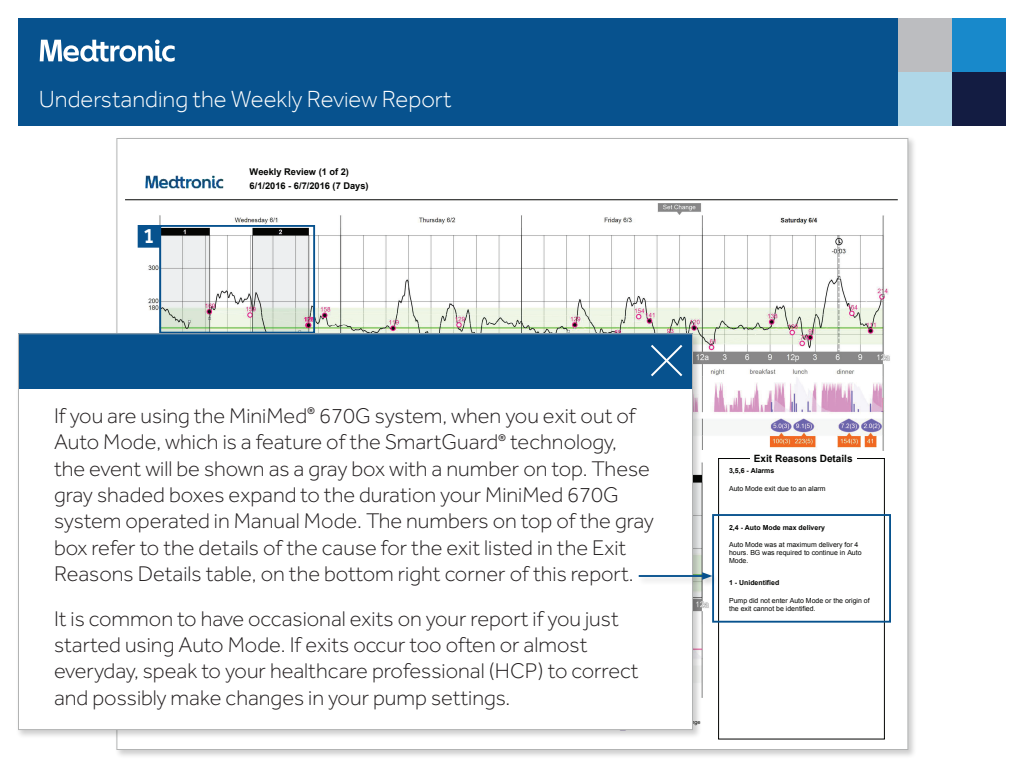
<style>
.page{position:relative;width:1024px;height:768px;background:#fff}
.page>*{position:absolute;margin:0;border:0;box-sizing:border-box;transform-origin:0 0}
.t1{font:300 24px "Effra";color:#fff}
.t2{font:500 22.2px "Effra";color:#fff;scale:.95 1}
.t3{font:300 22px/26.4px "Effra";color:#231f20}
.t4{font:700 10px "Arial";color:#040503}
.t5{font:700 9.3px/14.1px "Arial";color:#040503}
.t6{font:7px/8px "Arial";color:#040503}
.t7{font:700 7px "Arial";color:#040503}
</style>
<div class="page">
<div style="left:18px;top:18px;width:880px;height:108px;background:#07528e"></div>
<svg style="left:40px;top:40px;width:135px;height:22px"></svg>
<div style="left:898px;top:18px;width:54px;height:54px;background:#bcbdc0"></div>
<div style="left:952px;top:18px;width:54px;height:54px;background:#1889cb"></div>
<div style="left:898px;top:72px;width:54px;height:54px;background:#afd7e8"></div>
<div style="left:952px;top:72px;width:54px;height:54px;background:#131c42"></div>
<div style="left:114px;top:136px;width:803px;height:622px;background:#040503;opacity:.2"></div>
<div style="left:116px;top:138px;width:792px;height:612px;background:#fff"></div>
<img style="left:145px;top:175px;width:79px;height:14px">
<img style="left:137px;top:204px;width:753px;height:246px">
<hr style="left:125px;top:199px;width:773px;height:1px;background:#040503">
<svg style="left:718px;top:458px;width:167px;height:282px"></svg>
<div style="left:750px;top:450px;width:107px;height:17px;background:#fff"></div>
<div style="left:159px;top:225px;width:156px;height:109px;border:2px solid #07528e"></div>
<div style="left:712px;top:514px;width:179px;height:109px;border:2px solid #07528e"></div>
<div style="left:139px;top:226px;width:20px;height:21px;background:#07528e"></div>
<div style="left:138px;top:225px;width:22px;height:23px;border:2px solid #07528e"></div>
<div style="left:16px;top:331px;width:685px;height:408px;background:#040503;opacity:.2"></div>
<div style="left:18px;top:334px;width:674px;height:396px;background:#fff"></div>
<div style="left:18px;top:333px;width:675px;height:55px;background:#07528e"></div>
<svg style="left:651px;top:345px;width:32px;height:32px"></svg>
<div style="left:637px;top:571px;width:83px;height:17px;background:#040503;opacity:.2"></div>
<hr style="left:639px;top:575px;width:67px;height:2px;background:#07528e">
<svg style="left:702px;top:572px;width:10px;height:8px"></svg>
<p class="t1" style="left:39px;top:86px;width:414px">Understanding the Weekly Review Report</p>
<p class="t2" style="left:143px;top:223px;width:14px">1</p>
<p class="t5" style="left:250px;top:165px;width:121px">Weekly Review (1 of 2)<br>6/1/2016 - 6/7/2016 (7 Days)</p>
<p class="t3" style="left:54px;top:402px;width:602px">If you are using the MiniMed<sup>®</sup> 670G system, when you exit out of Auto Mode, which is a feature of the SmartGuard<sup>®</sup> technology,<br>the event will be shown as a gray box with a number on top. These gray shaded boxes expand to the duration your MiniMed 670G system operated in Manual Mode. The numbers on top of the gray box refer to the details of the cause for the exit listed in the Exit Reasons Details table, on the bottom right corner of this report.</p>
<p class="t3" style="left:54px;top:605px;width:586px">It is common to have occasional exits on your report if you just started using Auto Mode. If exits occur too often or almost everyday, speak to your healthcare professional (HCP) to correct and possibly make changes in your pump settings.</p>
<p class="t4" style="left:754px;top:452px;width:100px">Exit Reasons Details</p>
<p class="t7" style="left:729px;top:466px;width:47px">3,5,6 - Alarms</p>
<p class="t6" style="left:729px;top:484px;width:98px">Auto Mode exit due to an alarm</p>
<p class="t7" style="left:729px;top:523px;width:97px">2,4 - Auto Mode max delivery</p>
<p class="t6" style="left:729px;top:541px;width:134px">Auto Mode was at maximum delivery for 4 hours. BG was required to continue in Auto<br>Mode.</p>
<p class="t7" style="left:729px;top:578px;width:52px">1 - Unidentified</p>
<p class="t6" style="left:729px;top:596px;width:142px">Pump did not enter Auto Mode or the origin of the exit cannot be identified.</p>
</div>
